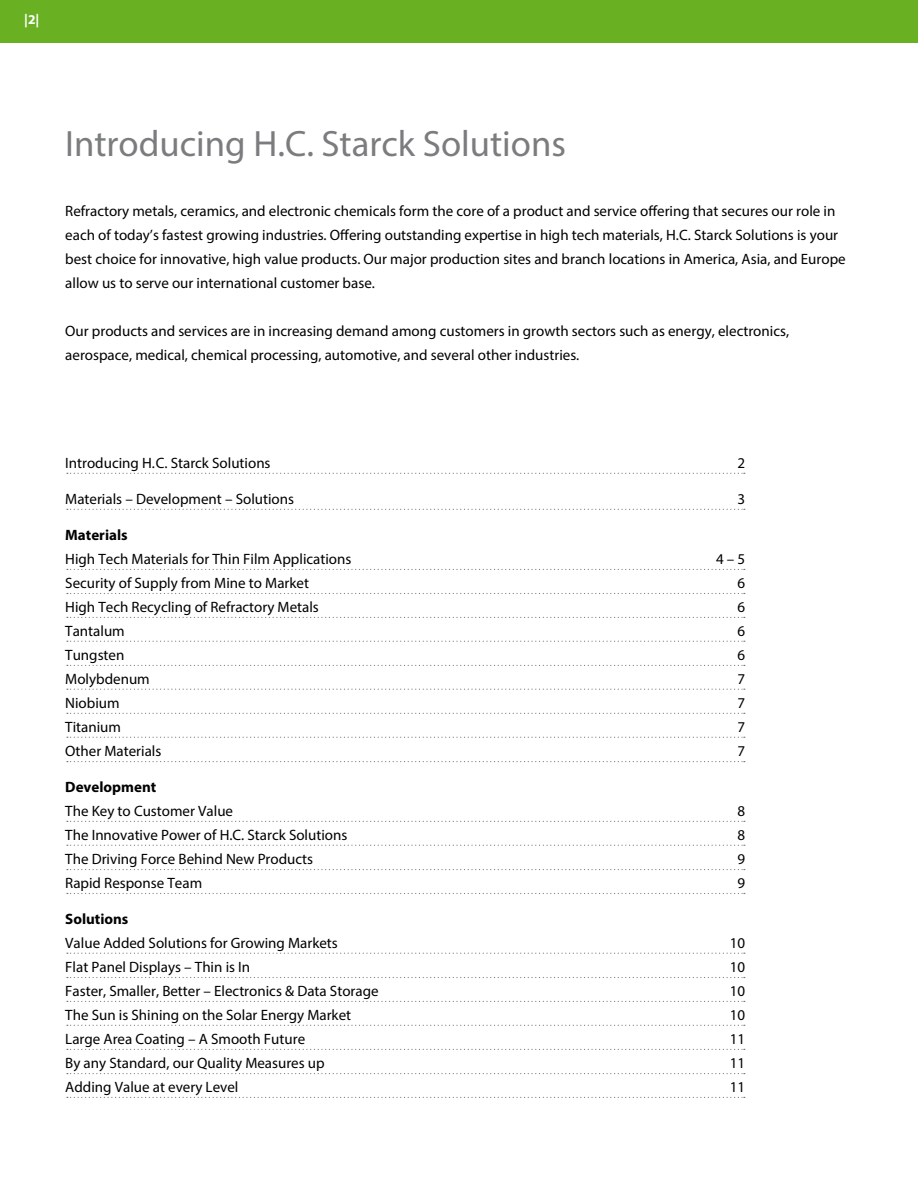
<style>
.page{position:relative;width:918px;height:1188px;background:#fff}
.page>*{position:absolute;margin:0;border:0;box-sizing:border-box;transform-origin:0 0}
.t1{font:36.75px "Myriad Pro";color:#7b7c7e}
.t2{font:15px/24px "Myriad Pro";color:#000}
.t3{font:700 15px "Myriad Pro";color:#000}
.t4{font:700 13.5px "Myriad Pro";color:#fff}
</style>
<div class="page">
<div style="left:0;top:0;width:918px;height:43px;background:#6ab023"></div>
<svg style="left:67px;top:473px;width:678px;height:1px"></svg>
<svg style="left:67px;top:509px;width:678px;height:1px"></svg>
<svg style="left:67px;top:569px;width:678px;height:1px"></svg>
<svg style="left:67px;top:593px;width:678px;height:1px"></svg>
<svg style="left:67px;top:617px;width:678px;height:1px"></svg>
<svg style="left:67px;top:641px;width:678px;height:1px"></svg>
<svg style="left:67px;top:665px;width:678px;height:1px"></svg>
<svg style="left:67px;top:689px;width:678px;height:1px"></svg>
<svg style="left:67px;top:713px;width:678px;height:1px"></svg>
<svg style="left:67px;top:737px;width:678px;height:1px"></svg>
<svg style="left:67px;top:761px;width:678px;height:1px"></svg>
<svg style="left:67px;top:821px;width:678px;height:1px"></svg>
<svg style="left:67px;top:845px;width:678px;height:1px"></svg>
<svg style="left:67px;top:869px;width:678px;height:1px"></svg>
<svg style="left:67px;top:1001px;width:678px;height:1px"></svg>
<svg style="left:67px;top:953px;width:678px;height:1px"></svg>
<svg style="left:67px;top:977px;width:678px;height:1px"></svg>
<svg style="left:67px;top:893px;width:678px;height:1px"></svg>
<svg style="left:67px;top:1025px;width:678px;height:1px"></svg>
<svg style="left:67px;top:1049px;width:678px;height:1px"></svg>
<svg style="left:67px;top:1073px;width:678px;height:1px"></svg>
<svg style="left:67px;top:1097px;width:678px;height:1px"></svg>
<p class="t4" style="left:24px;top:11px;width:17px">|2|</p>
<h1 class="t1" style="left:65px;top:121px;width:502px">Introducing H.C. Starck Solutions</h1>
<p class="t2" style="left:65px;top:199px;width:782px">Refractory metals, ceramics, and electronic chemicals form the core of a product and service offering that secures our role in each of today’s fastest growing industries. Offering outstanding expertise in high tech materials, H.C. Starck Solutions is your best choice for innovative, high value products. Our major production sites and branch locations in America, Asia, and Europe allow us to serve our international customer base.</p>
<p class="t2" style="left:65px;top:319px;width:725px">Our products and services are in increasing demand among customers in growth sectors such as energy, electronics, aerospace, medical, chemical processing, automotive, and several other industries.</p>
<p class="t2" style="left:65px;top:451px;width:207px">Introducing H.C. Starck Solutions</p>
<p class="t2" style="left:65px;top:487px;width:230px">Materials – Development – Solutions</p>
<p class="t3" style="left:65px;top:526px;width:64px">Materials</p>
<p class="t2" style="left:65px;top:547px;width:288px">High Tech Materials for Thin Film Applications<br>Security of Supply from Mine to Market<br>High Tech Recycling of Refractory Metals<br>Tantalum<br>Tungsten<br>Molybdenum<br>Niobium<br>Titanium<br>Other Materials</p>
<p class="t3" style="left:65px;top:778px;width:93px">Development</p>
<p class="t2" style="left:65px;top:799px;width:284px">The Key to Customer Value<br>The Innovative Power of H.C. Starck Solutions<br>The Driving Force Behind New Products<br>Rapid Response Team</p>
<p class="t3" style="left:65px;top:910px;width:65px">Solutions</p>
<p class="t2" style="left:65px;top:931px;width:315px">Value Added Solutions for Growing Markets<br>Flat Panel Displays – Thin is In<br>Faster, Smaller, Better – Electronics &amp; Data Storage The Sun is Shining on the Solar Energy Market Large Area Coating – A Smooth Future<br>By any Standard, our Quality Measures up<br>Adding Value at every Level</p>
<p class="t2" style="left:738px;top:451px;width:9px">2</p>
<p class="t2" style="left:738px;top:487px;width:9px">3</p>
<p class="t2" style="left:738px;top:547px;width:9px;text-align:justify;text-indent:-22px">4 – 5<br>6<br>6<br>6<br>6<br>7<br>7<br>7<br>7</p>
<p class="t2" style="left:738px;top:799px;width:9px;text-align:justify">8<br>8<br>9<br>9</p>
<p class="t2" style="left:730px;top:931px;width:17px;text-align:justify">10<br>10<br>10<br>10<br>11<br>11<br>11</p>
</div>
